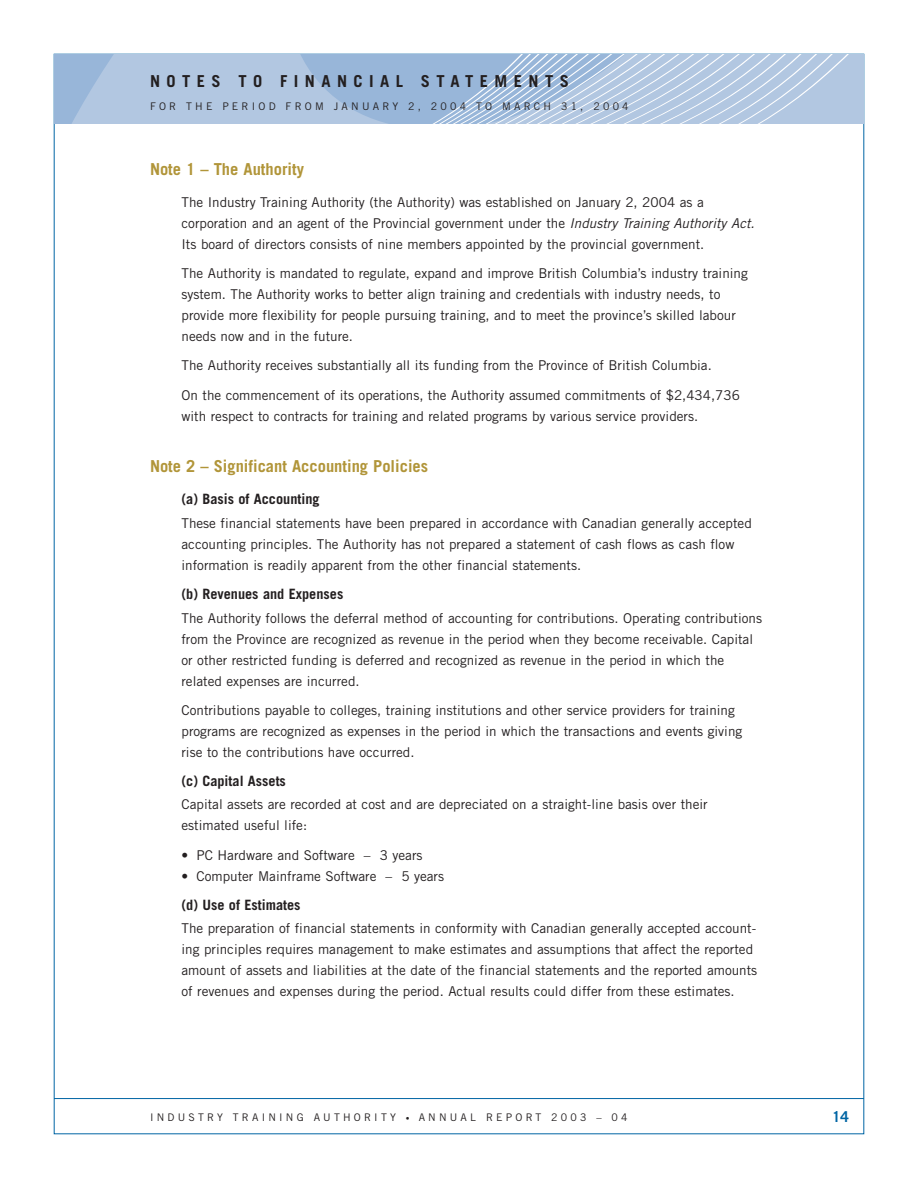
<style>
.page{position:relative;width:918px;height:1188px;background:#fff}
.page>*{position:absolute;margin:0;border:0;box-sizing:border-box;transform-origin:0 0}
.t1{font:700 16.5px "Trade Gothic";color:#b19539}
.t2{font:700 16.5px "Trade Gothic";letter-spacing:.39em;color:#231f20}
.t3{font:700 15px "Trade Gothic";color:#0065a4}
.t4{font:700 14.25px "Trade Gothic";color:#231f20}
.t5{font:13.5px/21px "Trade Gothic";color:#231f20}
.t6{font:10.5px "Trade Gothic";letter-spacing:.305em;color:#231f20}
.s1{font-style:italic}
.s2{font-size:7.5px}
</style>
<div class="page">
<svg style="left:54px;top:54px;width:254px;height:70px;background:#adc4df"></svg>
<svg style="left:308px;top:54px;width:556px;height:70px;background:#aec5e0"></svg>
<hr style="left:54px;top:1098px;width:810px;height:1px;background:#0065a4">
<p class="t2" style="left:150px;top:75px;width:420px">NOTES TO FINANCIAL STATEMENTS</p>
<p class="t6" style="left:150px;top:102px;width:480px">FOR THE PERIOD FROM JANUARY 2, 2004 TO MARCH 31, 2004</p>
<p class="t1" style="left:150px;top:163px;width:155px">Note 1 – The Authority</p>
<p class="t5" style="left:182px;top:193px;width:575px">The Industry Training Authority (the Authority) was established on January 2, 2004 as a corporation and an agent of the Provincial government under the <span class="s1">Industry Training Authority Act.<br></span>Its board of directors consists of nine members appointed by the provincial government.</p>
<p class="t5" style="left:182px;top:264px;width:568px">The Authority is mandated to regulate, expand and improve British Columbia’s industry training system. The Authority works to better align training and credentials with industry needs, to provide more flexibility for people pursuing training, and to meet the province’s skilled labour needs now and in the future.</p>
<p class="t5" style="left:182px;top:352px;width:560px;line-height:29.1px">The Authority receives substantially all its funding from the Province of British Columbia.<br>On the commencement of its operations, the Authority assumed commitments of $2,434,736</p>
<p class="t5" style="left:182px;top:406px;width:518px">with respect to contracts for training and related programs by various service providers.</p>
<p class="t1" style="left:150px;top:460px;width:280px">Note 2 – Significant Accounting Policies</p>
<p class="t4" style="left:182px;top:494px;width:140px">(a) Basis of Accounting</p>
<p class="t5" style="left:182px;top:514px;width:572px">These financial statements have been prepared in accordance with Canadian generally accepted accounting principles. The Authority has not prepared a statement of cash flows as cash flow information is readily apparent from the other financial statements.</p>
<p class="t4" style="left:182px;top:589px;width:163px">(b) Revenues and Expenses</p>
<p class="t5" style="left:182px;top:608px;width:582px">The Authority follows the deferral method of accounting for contributions. Operating contributions from the Province are recognized as revenue in the period when they become receivable. Capital or other restricted funding is deferred and recognized as revenue in the period in which the related expenses are incurred.</p>
<p class="t5" style="left:182px;top:701px;width:562px">Contributions payable to colleges, training institutions and other service providers for training programs are recognized as expenses in the period in which the transactions and events giving rise to the contributions have occurred.</p>
<p class="t4" style="left:182px;top:775px;width:106px">(c) Capital Assets</p>
<p class="t5" style="left:182px;top:795px;width:528px">Capital assets are recorded at cost and are depreciated on a straight-line basis over their estimated useful life:</p>
<p class="t5" style="left:182px;top:845px;width:243px">• PC Hardware and Software – 3 years</p>
<p class="t5" style="left:182px;top:866px;width:264px">• Computer Mainframe Software – 5 years</p>
<p class="t4" style="left:182px;top:899px;width:121px">(d) Use of Estimates</p>
<p class="t5" style="left:182px;top:919px;width:577px">The preparation of financial statements in conformity with Canadian generally accepted account&shy;ing principles requires management to make estimates and assumptions that affect the reported amount of assets and liabilities at the date of the financial statements and the reported amounts of revenues and expenses during the period. Actual results could differ from these estimates.</p>
<p class="t6" style="left:150px;top:1113px;width:479px">INDUSTRY TRAINING AUTHORITY <span class="s2">•</span> ANNUAL REPORT 2003 – 04</p>
<p class="t3" style="left:832px;top:1111px;width:18px">14</p>
</div>
